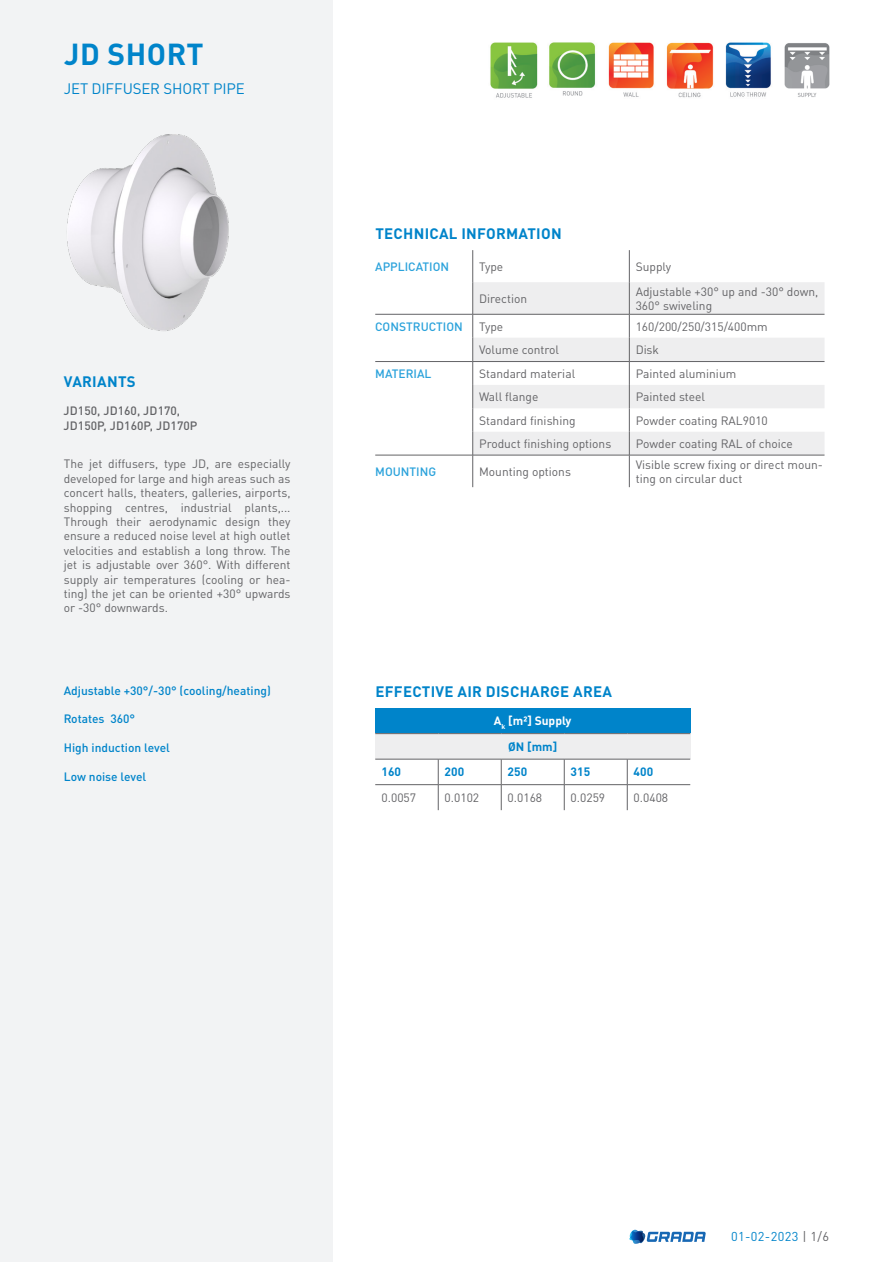
<style>
.page{position:relative;width:893px;height:1263px;background:#fff}
.page>*{position:absolute;margin:0;border:0;box-sizing:border-box;transform-origin:0 0}
.Productcode{font:700 30px "DIN Pro";letter-spacing:.02em;color:#0084ca}
.Subtitel{font:700 15px "DIN Pro";letter-spacing:.02em;color:#0084ca}
.Product{font:15px "DIN Pro";letter-spacing:-.01em;color:#0084ca}
.t1{font:12.75px "DIN Pro";letter-spacing:.03em;color:#0084ca}
.Omschrijving{font:12px/14.4px "DIN Pro";color:#636366}
.Bullet_points{font:500 12px "DIN Pro";color:#0084ca}
.t2{font:500 12px "DIN Pro";color:#2aa2db}
.Toebehoren{font:500 12px/14.4px "DIN Pro";letter-spacing:.01em;color:#636366}
.t3{font:700 12px "DIN Pro";color:#0084ca}
.t4{font:700 12px "DIN Pro";color:#fff}
.s1{color:#636366}
</style>
<div class="page">
<svg style="left:629px;top:1230px;width:77px;height:14px"></svg>
<div style="left:0;top:1px;width:332px;height:1261px;background:#f2f3f4"></div>
<img style="left:784px;top:43px;width:46px;height:54px">
<img style="left:725px;top:42px;width:46px;height:55px">
<img style="left:666px;top:42px;width:48px;height:56px">
<img style="left:608px;top:42px;width:46px;height:55px">
<img style="left:549px;top:42px;width:46px;height:54px">
<img style="left:490px;top:42px;width:48px;height:56px">
<svg style="left:473px;top:282px;width:351px;height:173px;fill:#eeeeef"></svg>
<hr style="left:472px;top:250px;width:1px;height:32px;background:#636366">
<hr style="left:472px;top:282px;width:1px;height:32px;background:#636366">
<svg style="left:472px;top:315px;width:1px;height:140px"></svg>
<hr style="left:472px;top:455px;width:1px;height:32px;background:#636366">
<hr style="left:629px;top:250px;width:1px;height:32px;background:#636366">
<hr style="left:629px;top:282px;width:1px;height:32px;background:#636366">
<svg style="left:629px;top:315px;width:1px;height:140px"></svg>
<hr style="left:629px;top:455px;width:1px;height:32px;background:#636366">
<hr style="left:375px;top:314px;width:98px;height:1px;background:#636366">
<hr style="left:473px;top:314px;width:156px;height:1px;background:#636366">
<hr style="left:629px;top:314px;width:195px;height:1px;background:#636366">
<hr style="left:375px;top:361px;width:98px;height:1px;background:#636366">
<hr style="left:473px;top:361px;width:156px;height:1px;background:#636366">
<hr style="left:629px;top:361px;width:195px;height:1px;background:#636366">
<hr style="left:375px;top:455px;width:98px;height:1px;background:#636366">
<hr style="left:473px;top:455px;width:156px;height:1px;background:#636366">
<hr style="left:629px;top:455px;width:195px;height:1px;background:#636366">
<div style="left:375px;top:708px;width:315px;height:26px;background:#0084ca"></div>
<div style="left:375px;top:734px;width:315px;height:25px;background:#eeeeef"></div>
<svg style="left:438px;top:760px;width:1px;height:50px"></svg>
<svg style="left:501px;top:760px;width:1px;height:50px"></svg>
<svg style="left:564px;top:760px;width:1px;height:50px"></svg>
<svg style="left:627px;top:760px;width:1px;height:50px"></svg>
<hr style="left:375px;top:733px;width:63px;height:1px;background:#636366">
<hr style="left:438px;top:733px;width:63px;height:1px;background:#636366">
<hr style="left:501px;top:733px;width:63px;height:1px;background:#636366">
<hr style="left:564px;top:733px;width:63px;height:1px;background:#636366">
<hr style="left:627px;top:733px;width:63px;height:1px;background:#636366">
<hr style="left:375px;top:784px;width:63px;height:1px;background:#636366">
<hr style="left:438px;top:784px;width:63px;height:1px;background:#636366">
<hr style="left:501px;top:784px;width:63px;height:1px;background:#636366">
<hr style="left:564px;top:784px;width:63px;height:1px;background:#636366">
<hr style="left:627px;top:784px;width:63px;height:1px;background:#636366">
<hr style="left:375px;top:759px;width:63px;height:1px;background:#636366">
<hr style="left:438px;top:759px;width:63px;height:1px;background:#636366">
<hr style="left:501px;top:759px;width:63px;height:1px;background:#636366">
<hr style="left:564px;top:759px;width:63px;height:1px;background:#636366">
<hr style="left:627px;top:759px;width:63px;height:1px;background:#636366">
<img style="left:67px;top:134px;width:162px;height:197px">
<p class="Productcode" style="left:64px;top:30px;width:141px">JD SHORT</p>
<p class="Product" style="left:64px;top:78px;width:183px">JET DIFFUSER SHORT PIPE</p>
<p class="Subtitel" style="left:64px;top:369px;width:73px">VARIANTS</p>
<p class="Toebehoren" style="left:64px;top:402px;width:135px">JD150, JD160, JD170,<br>JD150P, JD160P, JD170P</p>
<p class="Omschrijving" style="left:64px;top:456px;width:228px;text-align:justify">The jet diffusers, type JD, are especially developed for large and high areas such as concert halls, theaters, galleries, airports, shopping centres, industrial plants,...<br>Through their aerodynamic design they ensure a reduced noise level at high outlet velocities and establish a long throw. The jet is adjustable over 360°. With different supply air temperatures (cooling or hea&shy;ting) the jet can be oriented +30° upwards or -30° downwards.</p>
<p class="Bullet_points" style="left:64px;top:681px;width:209px">Adjustable +30°/-30° (cooling/heating)</p>
<p class="Bullet_points" style="left:64px;top:709px;width:73px">Rotates 360°</p>
<p class="Bullet_points" style="left:64px;top:738px;width:108px">High induction level</p>
<p class="Bullet_points" style="left:64px;top:767px;width:84px">Low noise level</p>
<p class="Subtitel" style="left:375px;top:221px;width:188px">TECHNICAL INFORMATION</p>
<p class="t2" style="left:375px;top:257px;width:75px">APPLICATION</p>
<p class="Omschrijving" style="left:479px;top:259px;width:26px">Type</p>
<p class="Omschrijving" style="left:636px;top:259px;width:37px">Supply</p>
<p class="Omschrijving" style="left:479px;top:291px;width:50px">Direction</p>
<p class="Omschrijving" style="left:636px;top:284px;width:184px">Adjustable +30° up and -30° down,<br>360° swiveling</p>
<p class="t2" style="left:375px;top:316px;width:89px">CONSTRUCTION</p>
<p class="Omschrijving" style="left:479px;top:318px;width:26px">Type</p>
<p class="Omschrijving" style="left:636px;top:318px;width:134px">160/200/250/315/400mm</p>
<p class="Omschrijving" style="left:479px;top:342px;width:81px">Volume control</p>
<p class="Omschrijving" style="left:636px;top:342px;width:25px">Disk</p>
<p class="t2" style="left:375px;top:364px;width:58px">MATERIAL</p>
<p class="Omschrijving" style="left:479px;top:366px;width:98px">Standard material</p>
<p class="Omschrijving" style="left:636px;top:366px;width:102px">Painted aluminium</p>
<p class="Omschrijving" style="left:479px;top:389px;width:61px">Wall flange</p>
<p class="Omschrijving" style="left:636px;top:389px;width:71px">Painted steel</p>
<p class="Omschrijving" style="left:479px;top:413px;width:98px">Standard finishing</p>
<p class="Omschrijving" style="left:636px;top:413px;width:134px">Powder coating RAL9010</p>
<p class="Omschrijving" style="left:479px;top:436px;width:134px">Product finishing options</p>
<p class="Omschrijving" style="left:636px;top:436px;width:159px">Powder coating RAL of choice</p>
<p class="t2" style="left:375px;top:462px;width:62px">MOUNTING</p>
<p class="Omschrijving" style="left:479px;top:464px;width:93px">Mounting options</p>
<p class="Omschrijving" style="left:636px;top:456px;width:189px">Visible screw fixing or direct moun&shy;ting on circular duct</p>
<p class="Subtitel" style="left:375px;top:679px;width:238px">EFFECTIVE AIR DISCHARGE AREA</p>
<p class="t4" style="left:494px;top:711px;width:79px">A<sub>k</sub> [m²] Supply</p>
<p class="t3" style="left:508px;top:737px;width:51px">ØN [mm]</p>
<p class="t3" style="left:382px;top:762px;width:21px">160</p>
<p class="t3" style="left:445px;top:762px;width:21px">200</p>
<p class="t3" style="left:508px;top:762px;width:21px">250</p>
<p class="t3" style="left:571px;top:762px;width:21px">315</p>
<p class="t3" style="left:634px;top:762px;width:21px">400</p>
<p class="Omschrijving" style="left:382px;top:790px;width:36px">0.0057</p>
<p class="Omschrijving" style="left:445px;top:790px;width:36px">0.0102</p>
<p class="Omschrijving" style="left:508px;top:790px;width:36px">0.0168</p>
<p class="Omschrijving" style="left:571px;top:790px;width:36px">0.0259</p>
<p class="Omschrijving" style="left:634px;top:790px;width:36px">0.0408</p>
<p class="t1" style="left:731px;top:1228px;width:100px">01-02-2023 <span class="s1">| 1/6</span></p>
</div>
